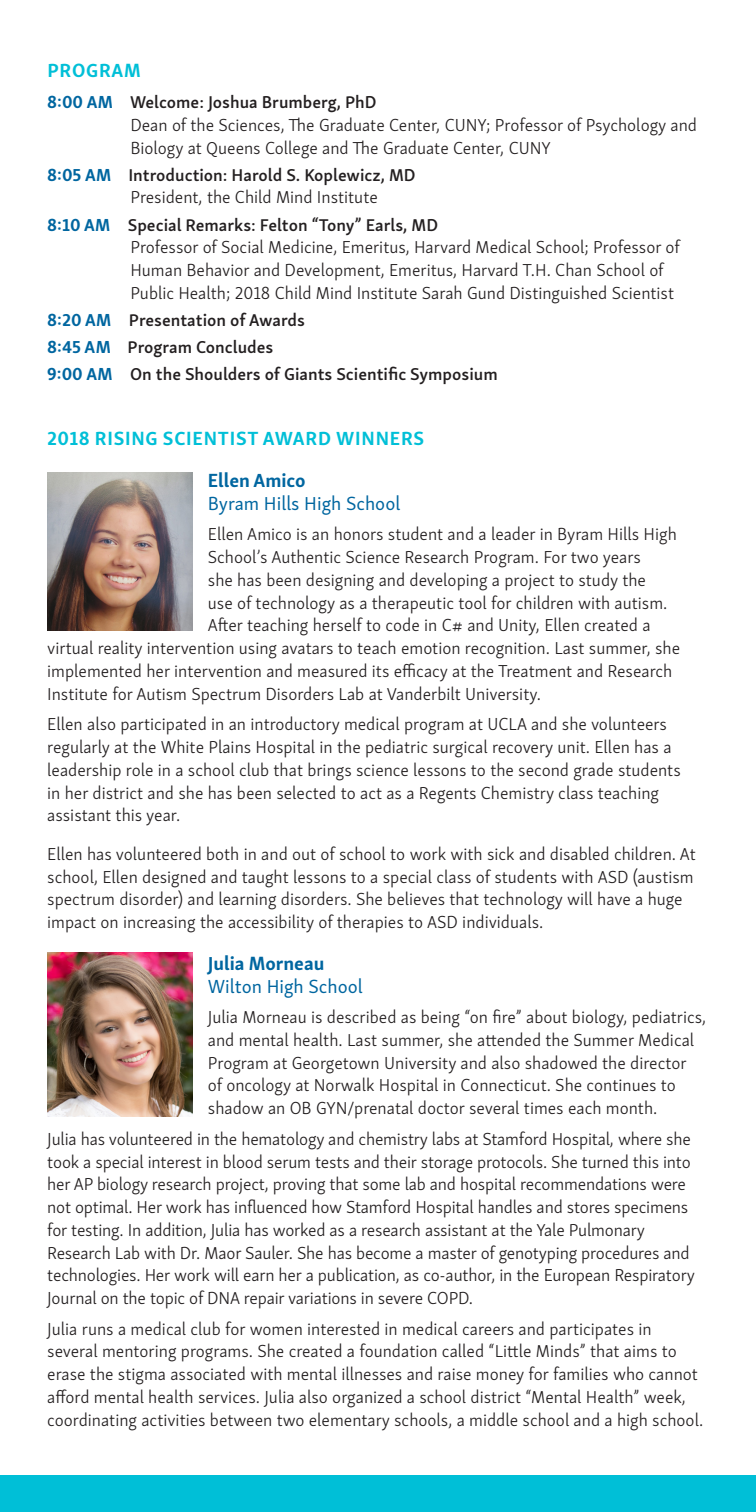
<style>
.page{position:relative;width:756px;height:1512px;background:#fff}
.page>*{position:absolute;margin:0;border:0;box-sizing:border-box;transform-origin:0 0}
.Section_Title{font:700 19.25px "Skolar Sans Latn";letter-spacing:.04em;color:#00bfd7}
.School{font:19.25px "Skolar Sans Latn";color:#0066a0}
.Name{font:700 19.25px "Skolar Sans Latn";color:#0066a0}
.Body{font:300 17.5px/22.8px "Skolar Sans Latn";color:#231f20}
.Schedule{font:300 17.5px/22.8px "Skolar Sans Latn";color:#231f20}
.Name-2{font:300 17.5px/22.8px "Skolar Sans Latn";color:#231f20}
.Body-2{font:600 17.5px "Skolar Sans Latn";color:#231f20}
.s1{font-weight:700;color:#0066a0}
</style>
<div class="page">
<img style="left:47px;top:472px;width:145px;height:159px">
<img style="left:47px;top:953px;width:145px;height:163px">
<div style="left:0;top:1475px;width:756px;height:37px;background:#00bfd7"></div>
<p class="Section_Title" style="left:47px;top:55px;width:95px">PROGRAM</p>
<p class="Body-2" style="left:47px;top:88px;width:331px"><span class="s1">8:00 AM</span> Welcome: Joshua Brumberg, PhD</p>
<p class="Schedule" style="left:130px;top:112px;width:568px">Dean of the Sciences, The Graduate Center, CUNY; Professor of Psychology and<br>Biology at Queens College and The Graduate Center, CUNY</p>
<p class="Body-2" style="left:47px;top:161px;width:370px"><span class="s1">8:05 AM</span> Introduction: Harold S. Koplewicz, MD</p>
<p class="Schedule" style="left:130px;top:185px;width:249px">President, the Child Mind Institute</p>
<p class="Body-2" style="left:47px;top:211px;width:392px"><span class="s1">8:10 AM</span> Special Remarks: Felton “Tony” Earls, MD</p>
<p class="Schedule" style="left:130px;top:235px;width:551px">Professor of Social Medicine, Emeritus, Harvard Medical School; Professor of<br>Human Behavior and Development, Emeritus, Harvard T.H. Chan School of<br>Public Health; 2018 Child Mind Institute Sarah Gund Distinguished Scientist</p>
<p class="Body-2" style="left:47px;top:306px;width:259px"><span class="s1">8:20 AM</span> Presentation of Awards</p>
<p class="Body-2" style="left:47px;top:333px;width:228px"><span class="s1">8:45 AM</span> Program Concludes</p>
<p class="Body-2" style="left:47px;top:361px;width:452px"><span class="s1">9:00 AM</span> On the Shoulders of Giants Scientific Symposium</p>
<p class="Section_Title" style="left:47px;top:423px;width:378px">2018 RISING SCIENTIST AWARD WINNERS</p>
<p class="Name" style="left:208px;top:465px;width:99px">Ellen Amico</p>
<p class="School" style="left:208px;top:489px;width:194px">Byram Hills High School</p>
<p class="Body" style="left:208px;top:522px;width:471px">Ellen Amico is an honors student and a leader in Byram Hills High</p>
<p class="Body" style="left:208px;top:545px;width:434px">School’s Authentic Science Research Program. For two years</p>
<p class="Body" style="left:208px;top:567px;width:440px">she has been designing and developing a project to study the</p>
<p class="Body" style="left:208px;top:590px;width:461px">use of technology as a therapeutic tool for children with autism.</p>
<p class="Body" style="left:208px;top:613px;width:444px">After teaching herself to code in C# and Unity, Ellen created a</p>
<p class="Body" style="left:47px;top:636px;width:634px">virtual reality intervention using avatars to teach emotion recognition. Last summer, she</p>
<p class="Body" style="left:47px;top:658px;width:627px">implemented her intervention and measured its efficacy at the Treatment and Research</p>
<p class="Body" style="left:47px;top:681px;width:495px">Institute for Autism Spectrum Disorders Lab at Vanderbilt University.</p>
<p class="Body" style="left:47px;top:712px;width:635px">Ellen also participated in an introductory medical program at UCLA and she volunteers regularly at the White Plains Hospital in the pediatric surgical recovery unit. Ellen has a leadership role in a school club that brings science lessons to the second grade students in her district and she has been selected to act as a Regents Chemistry class teaching assistant this year.</p>
<p class="Name-2" style="left:47px;top:841px;width:650px">Ellen has volunteered both in and out of school to work with sick and disabled children. At school, Ellen designed and taught lessons to a special class of students with ASD (austism spectrum disorder) and learning disorders. She believes that technology will have a huge impact on increasing the accessibility of therapies to ASD individuals.</p>
<p class="Name" style="left:208px;top:948px;width:118px">Julia Morneau</p>
<p class="School" style="left:208px;top:971px;width:156px">Wilton High School</p>
<p class="Body" style="left:208px;top:1005px;width:500px">Julia Morneau is described as being “on fire” about biology, pediatrics, and mental health. Last summer, she attended the Summer Medical Program at Georgetown University and also shadowed the director<br>of oncology at Norwalk Hospital in Connecticut. She continues to shadow an OB GYN/prenatal doctor several times each month.</p>
<p class="Body" style="left:47px;top:1126px;width:649px">Julia has volunteered in the hematology and chemistry labs at Stamford Hospital, where she took a special interest in blood serum tests and their storage protocols. She turned this into her AP biology research project, proving that some lab and hospital recommendations were not optimal. Her work has influenced how Stamford Hospital handles and stores specimens for testing. In addition, Julia has worked as a research assistant at the Yale Pulmonary Research Lab with Dr. Maor Sauler. She has become a master of genotyping procedures and technologies. Her work will earn her a publication, as co-author, in the European Respiratory Journal on the topic of DNA repair variations in severe COPD.</p>
<p class="Body" style="left:47px;top:1316px;width:658px">Julia runs a medical club for women interested in medical careers and participates in several mentoring programs. She created a foundation called “Little Minds” that aims to erase the stigma associated with mental illnesses and raise money for families who cannot afford mental health services. Julia also organized a school district “Mental Health” week, coordinating activities between two elementary schools, a middle school and a high school.</p>
</div>
